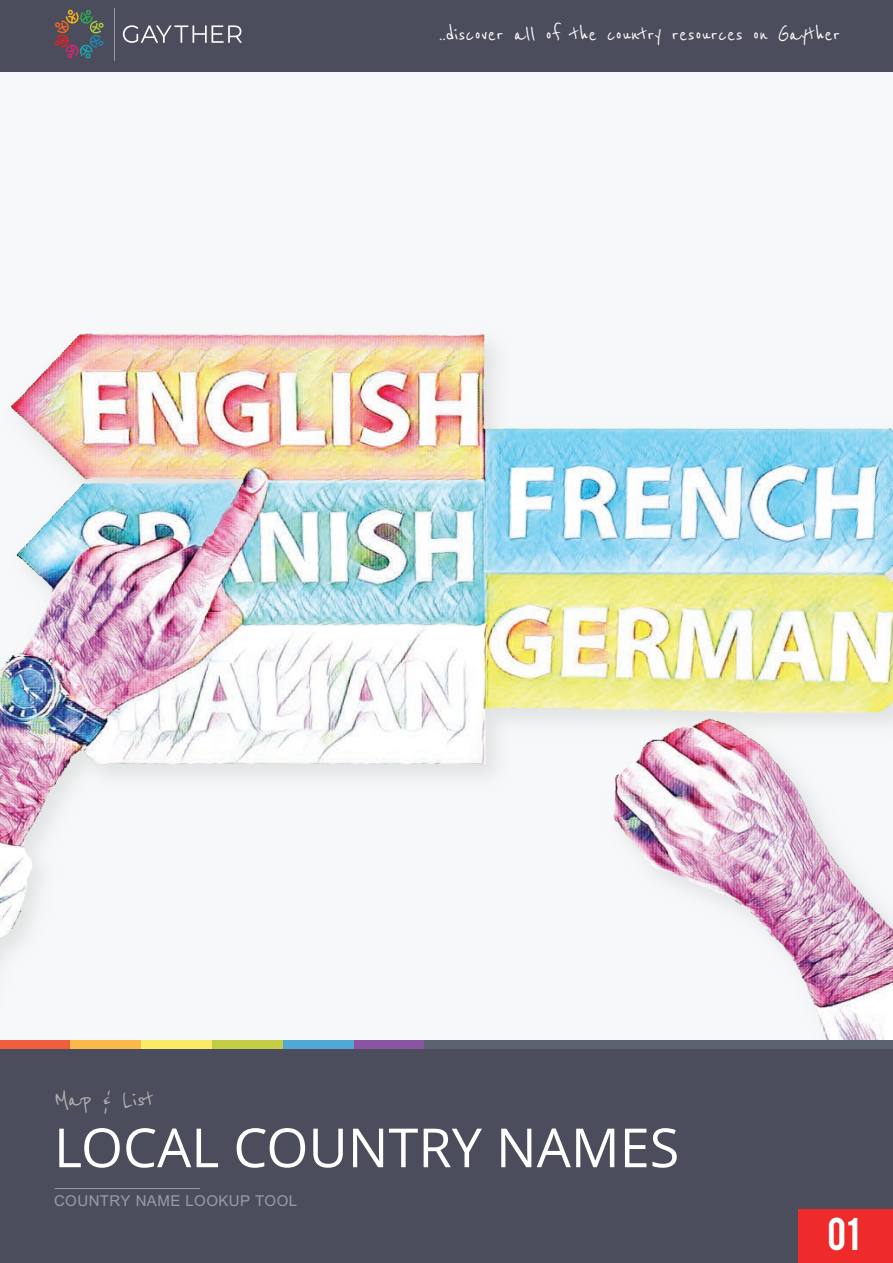
<style>
.page{position:relative;width:893px;height:1263px;background:#fff}
.page>*{position:absolute;margin:0;border:0;box-sizing:border-box;transform-origin:0 0}
.t1{font:54px "Open Sans";color:#fff}
.t2{font:36px "Bebas";color:#fff}
.t3{font:27px "Reenie Beanie";color:#b3b3b3}
.t4{font:24px "Reenie Beanie";color:#fff}
.t5{font:15px "Arial";letter-spacing:.03em;color:#989ca4}
</style>
<div class="page">
<div style="left:0;top:54px;width:893px;height:991px;background:#f7f8f9"></div>
<img style="left:0;top:333px;width:893px;height:707px">
<div style="left:0;top:1049px;width:893px;height:214px;background:#4c4d5c"></div>
<div style="left:0;top:1040px;width:71px;height:9px;background:#f15e3b"></div>
<div style="left:71px;top:1040px;width:71px;height:9px;background:#fbb94c"></div>
<div style="left:142px;top:1040px;width:71px;height:9px;background:#f8eb67"></div>
<div style="left:213px;top:1040px;width:71px;height:9px;background:#c2cd43"></div>
<div style="left:283px;top:1040px;width:71px;height:9px;background:#51a8d6"></div>
<div style="left:354px;top:1040px;width:71px;height:9px;background:#8954a1"></div>
<div style="left:425px;top:1040px;width:468px;height:9px;background:#5d6271"></div>
<hr style="left:55px;top:1188px;width:145px;height:1px;background:#989ca4">
<div style="left:0;top:0;width:893px;height:71px;background:#4c4d5c"></div>
<svg style="left:123px;top:25px;width:119px;height:18px"></svg>
<svg style="left:55px;top:10px;width:49px;height:49px"></svg>
<hr style="left:114px;top:8px;width:1px;height:52px;background:#989ca4">
<div style="left:798px;top:1209px;width:95px;height:54px;background:#ee2a2b"></div>
<p class="t4" style="left:439px;top:19px;width:403px">..discover all of the country resources on Gayther</p>
<p class="t3" style="left:54px;top:1082px;width:101px">Map &amp; List</p>
<h1 class="t1" style="left:54px;top:1117px;width:627px">LOCAL COUNTRY NAMES</h1>
<p class="t5" style="left:54px;top:1195px;width:245px">COUNTRY NAME LOOKUP TOOL</p>
<h2 class="t2" style="left:828px;top:1216px;width:33px">01</h2>
</div>
